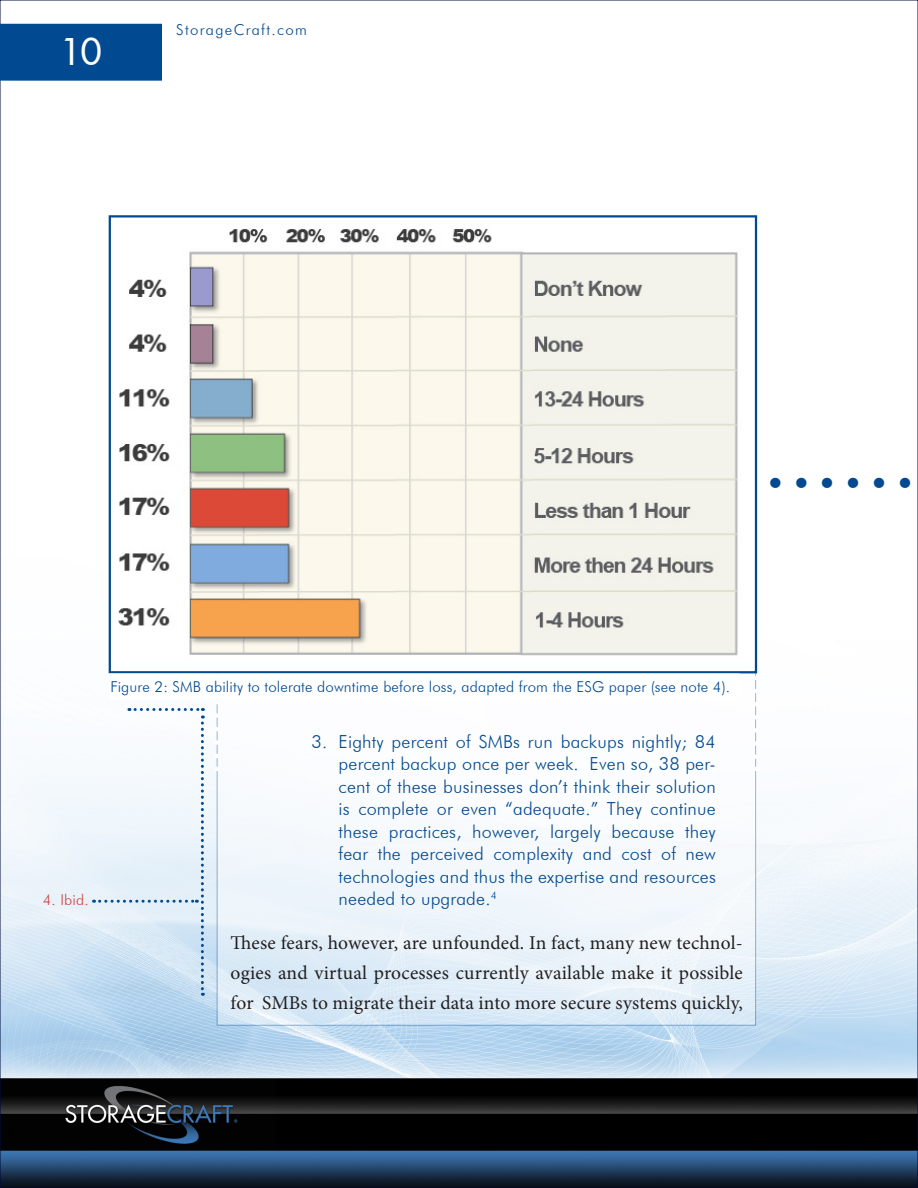
<style>
.page{position:relative;width:918px;height:1188px;background:#fff}
.page>*{position:absolute;margin:0;border:0;box-sizing:border-box;transform-origin:0 0}
.t1{font:500 36px "Futura";color:#fff}
.t2{font:27px "Futura";color:#014990}
.Body{font:19.5px/30px "Minion Pro";letter-spacing:.01em;color:#231f20;text-align:justify}
.t3{font:300 18px/22.5px "Futura BT";letter-spacing:.01em;color:#014990;text-align:justify}
.Note_figure{font:300 15px "Futura BT";letter-spacing:.01em;color:#014990}
.Note_figure-2{font:300 15px "Futura BT";letter-spacing:.09em;color:#014990}
.Note{font:300 15px "Futura BT";color:#cf4444}
</style>
<div class="page">
<img style="left:2px;top:23px;width:914px;height:1163px">
<svg style="left:217px;top:673px;width:539px;height:353px;fill:#f4f8fc"></svg>
<div style="left:1px;top:25px;width:160px;height:55px;background:#014990"></div>
<div style="left:0;top:24px;width:162px;height:57px;border:2px solid #014990"></div>
<div style="left:110px;top:216px;width:646px;height:456px;background:#fff"></div>
<img style="left:119px;top:229px;width:619px;height:427px">
<div style="left:109px;top:215px;width:648px;height:458px;border:2px solid #014990"></div>
<div style="left:110px;top:674px;width:629px;height:25px;background:#fff"></div>
<div style="left:109px;top:673px;width:631px;height:27px;border:2px solid #fff"></div>
<svg style="left:94px;top:708px;width:110px;height:288px"></svg>
<svg style="left:754px;top:691px;width:4px;height:80px"></svg>
<svg style="left:214px;top:715px;width:5px;height:56px"></svg>
<h1 class="t1" style="left:60px;top:28px;width:43px">10</h1>
<p class="Note_figure-2" style="left:176px;top:21px;width:132px">StorageCraft.com</p>
<h2 class="t2" style="left:767px;top:464px;width:147px">• • • • • •</h2>
<p class="Note" style="left:43px;top:890px;width:47px">4. Ibid.</p>
<p class="Note_figure" style="left:111px;top:677px;width:621px">Figure 2: SMB ability to tolerate downtime before loss, adapted from the ESG paper (see note 4).</p>
<p class="t3" style="left:339px;top:730px;width:379px;text-indent:-27px">3. Eighty percent of SMBs run backups nightly; 84 percent backup once per week. Even so, 38 per&shy;cent of these businesses don’t think their solution is complete or even “adequate.” They continue these practices, however, largely because they fear the perceived complexity and cost of new technologies and thus the expertise and resources needed to upgrade.<sup>4</sup></p>
<p class="Body" style="left:231px;top:928px;width:514px">These fears, however, are unfounded. In fact, many new technol&shy;ogies and virtual processes currently available make it possible for SMBs to migrate their data into more secure systems quickly,</p>
</div>
